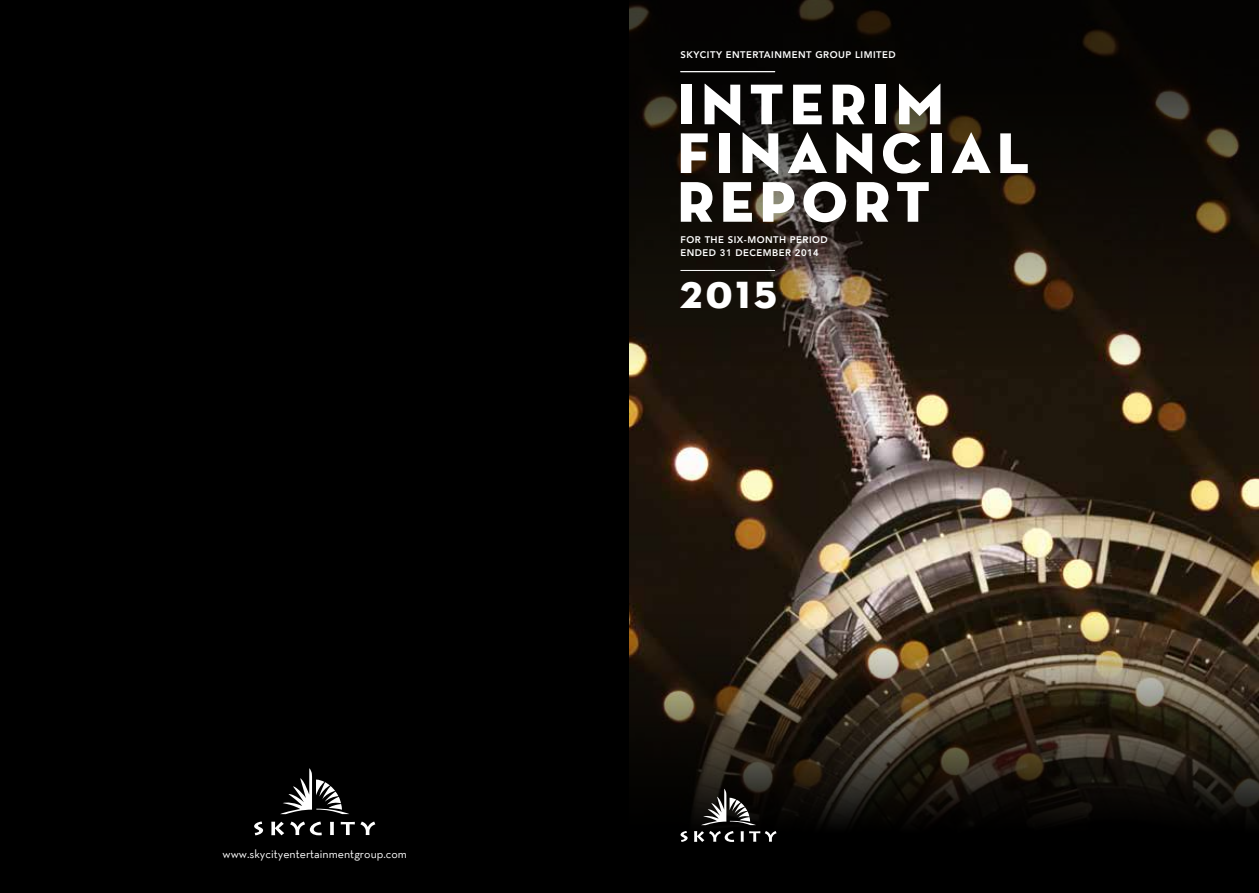
<style>
.page{position:relative;width:1259px;height:893px;background:#fff}
.page>*{position:absolute;margin:0;border:0;box-sizing:border-box;transform-origin:0 0}
.t1{font:58.35px/48.8px "Neutra SKYCITY Display";letter-spacing:.1em;color:#fff}
.t2{font:38.1px "Neutra SKYCITY Display";color:#fff}
.t3{font:12px "Neutra SKYCITY";color:#fff}
.t4{font:800 9.6px/13.4px "Avenir LT Std";letter-spacing:.05em;color:#fff}
</style>
<div class="page">
<div style="left:0;top:0;width:629px;height:893px;background:#000"></div>
<svg style="left:254px;top:821px;width:9px;height:14px"></svg>
<svg style="left:271px;top:822px;width:13px;height:13px"></svg>
<svg style="left:290px;top:821px;width:32px;height:14px"></svg>
<svg style="left:330px;top:822px;width:4px;height:13px"></svg>
<svg style="left:341px;top:821px;width:34px;height:14px"></svg>
<svg style="left:280px;top:768px;width:69px;height:46px"></svg>
<img style="left:629px;top:374px;width:630px;height:240px">
<svg style="left:617px;top:614px;width:642px;height:279px;background:#262017"></svg>
<svg style="left:629px;top:0;width:630px;height:374px;background:#18130c"></svg>
<hr style="left:680px;top:71px;width:95px;height:1px;background:#fff">
<hr style="left:680px;top:270px;width:95px;height:1px;background:#fff">
<svg style="left:680px;top:831px;width:7px;height:11px"></svg>
<svg style="left:694px;top:831px;width:40px;height:11px"></svg>
<svg style="left:740px;top:831px;width:3px;height:11px"></svg>
<svg style="left:749px;top:831px;width:27px;height:11px"></svg>
<svg style="left:701px;top:789px;width:55px;height:36px;background:#43413f"></svg>
<p class="t3" style="left:222px;top:847px;width:186px">www.skycityentertainmentgroup.com</p>
<p class="t4" style="left:680px;top:48px;width:53px">SKYCITY ENTERT</p>
<p class="t4" style="left:764px;top:48px;width:15px">AINMENT</p>
<p class="t4" style="left:815px;top:48px;width:52px">GROUP LIMITED</p>
<h1 class="t1" style="left:677px;top:78px;width:353px">INTERIM<br>FINANCIAL<br>REPORT</h1>
<p class="t4" style="left:680px;top:233px;width:149px">FOR THE SIX-MONTH PERIOD<br>ENDED 31 DECEMBER 2014</p>
<h2 class="t2" style="left:679px;top:271px;width:99px">2015</h2>
</div>
